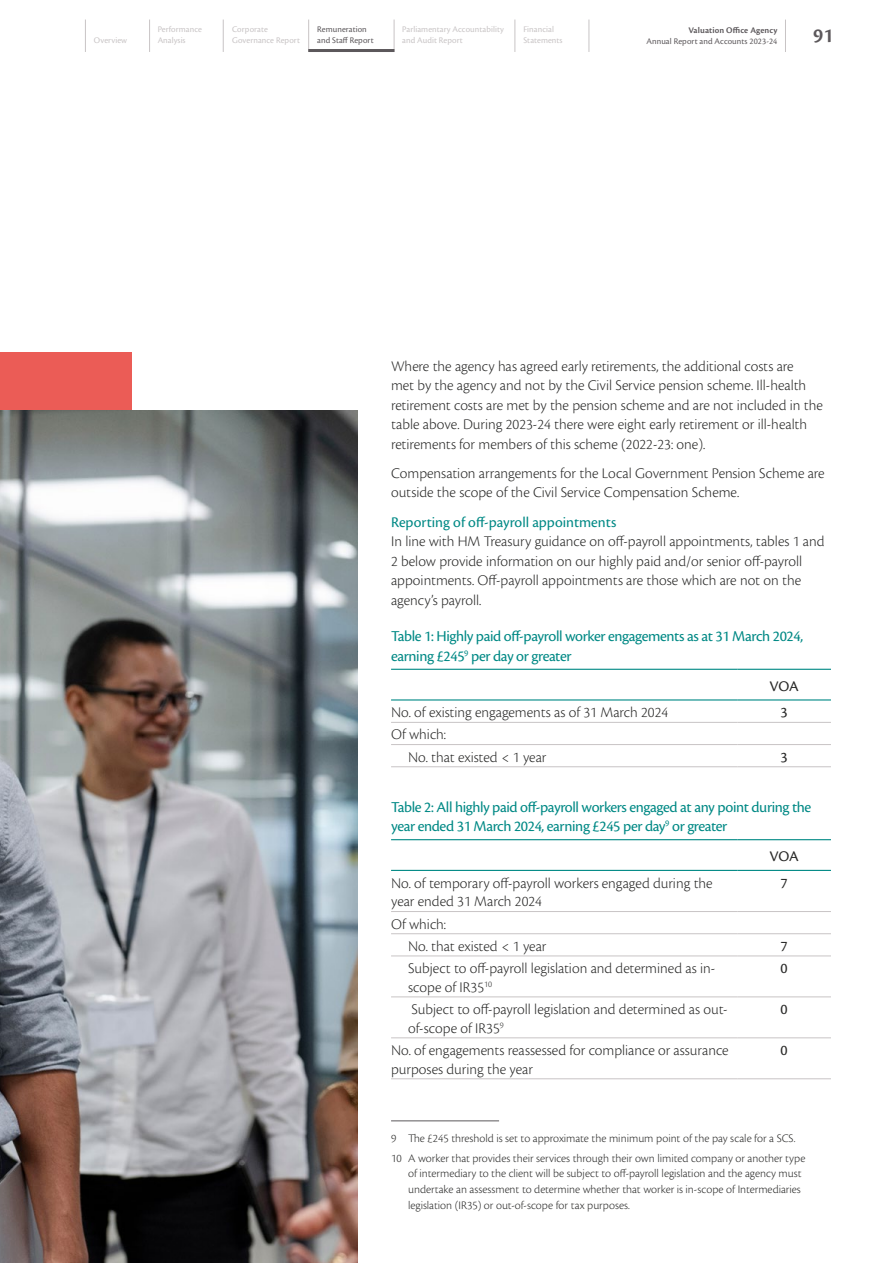
<style>
.page{position:relative;width:893px;height:1263px;background:#fff}
.page>*{position:absolute;margin:0;border:0;box-sizing:border-box;transform-origin:0 0}
.t1{font:600 21px "Cronos Pro";color:#5c585b}
.t2{font:15.75px/19.5px "Cronos Pro";letter-spacing:-.025em;color:#008985}
.t3{font:300 15.3px/19.5px "Cronos Pro";color:#282827}
.t4{font:15.3px "Cronos Pro";color:#008985}
.t5{font:15.3px "Cronos Pro";letter-spacing:-.015em;color:#282827}
.t6{font:300 12px/15.8px "Cronos Pro";color:#282827}
.t7{font:9px/11.2px "Cronos Pro Subh";letter-spacing:.01em;color:#c8c4c5}
.t8{font:9px/11.2px "Cronos Pro Subh";letter-spacing:.01em;color:#5c585b}
.t9{font:600 9px "Cronos Pro";letter-spacing:.01em;color:#5c585b}
</style>
<div class="page">
<div style="left:0;top:352px;width:132px;height:379px;background:#eb5c56"></div>
<img style="left:0;top:411px;width:357px;height:320px">
<img style="left:0;top:731px;width:357px;height:532px">
<hr style="left:391px;top:699px;width:346px;height:1px;background:#008985">
<hr style="left:737px;top:699px;width:94px;height:1px;background:#008985">
<hr style="left:391px;top:722px;width:346px;height:1px;background:#c8c4c5">
<hr style="left:737px;top:722px;width:94px;height:1px;background:#c8c4c5">
<hr style="left:391px;top:744px;width:346px;height:1px;background:#c8c4c5">
<hr style="left:737px;top:744px;width:94px;height:1px;background:#c8c4c5">
<hr style="left:391px;top:766px;width:346px;height:1px;background:#c8c4c5">
<hr style="left:737px;top:766px;width:94px;height:1px;background:#c8c4c5">
<hr style="left:391px;top:669px;width:346px;height:1px;background:#008985">
<hr style="left:737px;top:669px;width:94px;height:1px;background:#008985">
<hr style="left:391px;top:870px;width:346px;height:1px;background:#008985">
<hr style="left:737px;top:870px;width:94px;height:1px;background:#008985">
<hr style="left:391px;top:911px;width:346px;height:1px;background:#c8c4c5">
<hr style="left:737px;top:911px;width:94px;height:1px;background:#c8c4c5">
<hr style="left:391px;top:933px;width:346px;height:1px;background:#c8c4c5">
<hr style="left:737px;top:933px;width:94px;height:1px;background:#c8c4c5">
<hr style="left:391px;top:955px;width:346px;height:1px;background:#c8c4c5">
<hr style="left:737px;top:955px;width:94px;height:1px;background:#c8c4c5">
<hr style="left:391px;top:996px;width:346px;height:1px;background:#c8c4c5">
<hr style="left:737px;top:996px;width:94px;height:1px;background:#c8c4c5">
<hr style="left:391px;top:1037px;width:346px;height:1px;background:#c8c4c5">
<hr style="left:737px;top:1037px;width:94px;height:1px;background:#c8c4c5">
<hr style="left:391px;top:1078px;width:346px;height:1px;background:#c8c4c5">
<hr style="left:737px;top:1078px;width:94px;height:1px;background:#c8c4c5">
<hr style="left:391px;top:839px;width:346px;height:1px;background:#008985">
<hr style="left:737px;top:839px;width:94px;height:1px;background:#008985">
<hr style="left:391px;top:1120px;width:108px;height:1px;background:#5c585b">
<hr style="left:85px;top:20px;width:1px;height:32px;background:#c8c4c5">
<hr style="left:149px;top:20px;width:1px;height:32px;background:#c8c4c5">
<hr style="left:223px;top:20px;width:1px;height:32px;background:#c8c4c5">
<hr style="left:308px;top:20px;width:1px;height:32px;background:#c8c4c5">
<hr style="left:394px;top:20px;width:1px;height:32px;background:#c8c4c5">
<hr style="left:514px;top:20px;width:1px;height:32px;background:#c8c4c5">
<hr style="left:589px;top:20px;width:1px;height:32px;background:#c8c4c5">
<hr style="left:785px;top:20px;width:1px;height:32px;background:#c8c4c5">
<hr style="left:308px;top:49px;width:86px;height:3px;background:#5c585b">
<p class="t7" style="left:94px;top:35px;width:35px">Overview</p>
<p class="t7" style="left:158px;top:24px;width:46px">Performance<br>Analysis</p>
<p class="t7" style="left:232px;top:24px;width:69px">Corporate<br>Governance Report</p>
<p class="t8" style="left:317px;top:24px;width:58px">Remuneration and Staff Report</p>
<p class="t7" style="left:523px;top:24px;width:41px">Financial<br>Statements</p>
<p class="t7" style="left:402px;top:24px;width:103px">Parliamentary Accountability and Audit Report</p>
<p class="t9" style="left:688px;top:25px;width:91px">Valuation Office Agency</p>
<p class="t8" style="left:646px;top:36px;width:132px">Annual Report and Accounts 2023-24</p>
<h1 class="t1" style="left:813px;top:24px;width:22px">91</h1>
<p class="t3" style="left:391px;top:356px;width:433px">Where the agency has agreed early retirements, the additional costs are<br>met by the agency and not by the Civil Service pension scheme. Ill-health retirement costs are met by the pension scheme and are not included in the table above. During 2023-24 there were eight early retirement or ill-health retirements for members of this scheme (2022-23: one).</p>
<p class="t3" style="left:391px;top:463px;width:435px">Compensation arrangements for the Local Government Pension Scheme are outside the scope of the Civil Service Compensation Scheme.</p>
<p class="t4" style="left:391px;top:513px;width:227px">Reporting of off-payroll appointments</p>
<p class="t3" style="left:391px;top:531px;width:435px">In line with HM Treasury guidance on off-payroll appointments, tables 1 and 2 below provide information on our highly paid and/or senior off-payroll appointments. Off-payroll appointments are those which are not on the agency’s payroll.</p>
<p class="t2" style="left:391px;top:627px;width:414px">Table 1: Highly paid off-payroll worker engagements as at 31 March 2024, earning £245<sup>9</sup> per day or greater</p>
<p class="t5" style="left:769px;top:677px;width:31px">VOA</p>
<p class="t3" style="left:391px;top:703px;width:279px">No. of existing engagements as of 31 March 2024</p>
<p class="t5" style="left:780px;top:704px;width:9px">3</p>
<p class="t3" style="left:408px;top:723px;width:140px;line-height:22.2px;text-indent:-17px">Of which:<br>No. that existed &lt; 1 year</p>
<p class="t5" style="left:780px;top:748px;width:9px">3</p>
<p class="t2" style="left:391px;top:797px;width:422px">Table 2: All highly paid off-payroll workers engaged at any point during the year ended 31 March 2024, earning £245 per day<sup>9</sup> or greater</p>
<p class="t5" style="left:769px;top:847px;width:31px">VOA</p>
<p class="t3" style="left:391px;top:873px;width:323px;line-height:18.8px">No. of temporary off-payroll workers engaged during the year ended 31 March 2024</p>
<p class="t5" style="left:780px;top:874px;width:9px">7</p>
<p class="t3" style="left:408px;top:913px;width:140px;line-height:22.2px;text-indent:-17px">Of which:<br>No. that existed &lt; 1 year</p>
<p class="t5" style="left:780px;top:937px;width:9px">7</p>
<p class="t3" style="left:408px;top:959px;width:309px;line-height:18.8px">Subject to off-payroll legislation and determined as in&shy;scope of IR35<sup>10</sup></p>
<p class="t5" style="left:780px;top:959px;width:9px">0</p>
<p class="t3" style="left:408px;top:1000px;width:321px;line-height:18.8px">Subject to off-payroll legislation and determined as out&shy;of-scope of IR35<sup>9</sup></p>
<p class="t5" style="left:780px;top:1000px;width:9px">0</p>
<p class="t3" style="left:391px;top:1041px;width:339px;line-height:18.8px">No. of engagements reassessed for compliance or assurance purposes during the year</p>
<p class="t5" style="left:780px;top:1041px;width:9px">0</p>
<p class="t6" style="left:391px;top:1128px;width:416px;line-height:20px">9 The £245 threshold is set to approximate the minimum point of the pay scale for a SCS.<br>10 A worker that provides their services through their own limited company or another type</p>
<p class="t6" style="left:408px;top:1166px;width:395px;text-align:justify">of intermediary to the client will be subject to off-payroll legislation and the agency must undertake an assessment to determine whether that worker is in-scope of Intermediaries legislation (IR35) or out-of-scope for tax purposes.</p>
</div>
